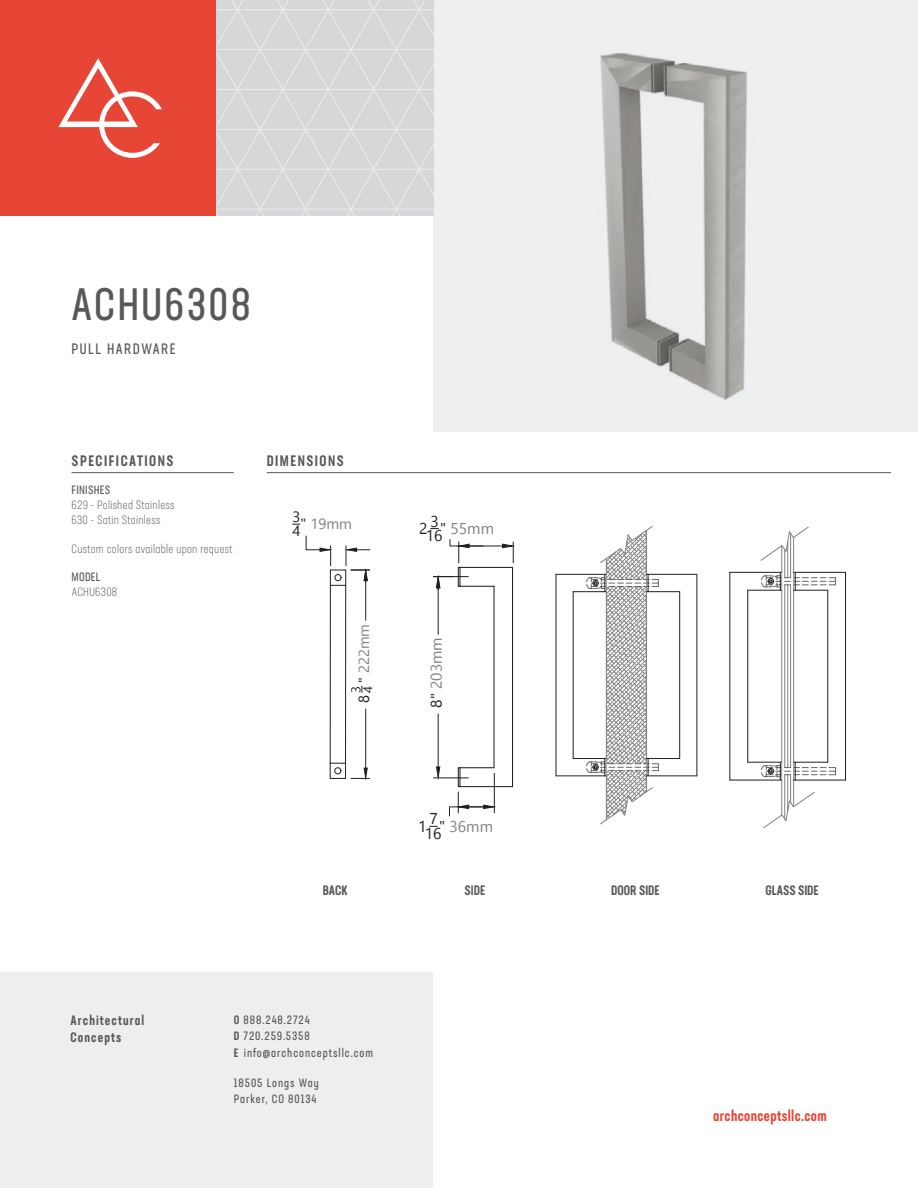
<style>
.page{position:relative;width:918px;height:1188px;background:#fff}
.page>*{position:absolute;margin:0;border:0;box-sizing:border-box;transform-origin:0 0}
.Page_Title{font:45px "Neusa Next Std Compact";letter-spacing:.05em;color:#57585a}
.t1{font:15.75px "Nirmala UI";color:#808180}
.t2{font:15.75px/14.7px "Nirmala UI";color:#231f20}
.t3{font:15.3px "Nirmala UI";color:#808180}
.t4{font:500 15px "Neusa Next Std Compact";letter-spacing:.1em;color:#57585a}
.t5{font:500 15px "Neusa Next Pro Compact";letter-spacing:.025em;color:#e74536}
.Page_Sub-Title{font:15px "Neusa Next Std Compact";letter-spacing:.1em;color:#57585a}
.t6{font:14.85px "Nirmala UI";color:#808180}
.t7{font:14.85px/14px "Nirmala UI";color:#231f20}
.t8{font:14.7px "Nirmala UI";color:#808180}
.t9{font:500 13.5px "Neusa Next Pro Compact";color:#57585a}
.t10{font:500 13.5px/16.5px "Neusa Next Std Compact";letter-spacing:.08em;color:#57585a}
.t11{font:12.9px/12.1px "Nirmala UI";color:#231f20}
.t12{font:12px/16.5px "Neusa Next Std Compact";letter-spacing:.08em;color:#57585a}
.Body_Copy_Descriptio{font:300 12px/15px "Neusa Next Std Compact";letter-spacing:.025em;color:#57585a}
.t13{font:12px "Neusa Next Std Compact";letter-spacing:.025em;color:#57585a}
.s1{color:#231f20}
.s2{font-family:"Neusa Next Pro Compact";font-weight:500}
</style>
<div class="page">
<div style="left:433px;top:0;width:485px;height:432px;background:#edeff0"></div>
<div style="left:0;top:0;width:216px;height:216px;background:#e74536"></div>
<svg style="left:58px;top:58px;width:104px;height:100px"></svg>
<div style="left:0;top:972px;width:433px;height:216px;background:#eeeeef"></div>
<hr style="left:72px;top:472px;width:162px;height:1px;background:#57585a">
<hr style="left:267px;top:472px;width:624px;height:1px;background:#57585a">
<div style="left:216px;top:0;width:217px;height:216px;background:#d6d7d8"></div>
<hr style="left:216px;top:9px;width:217px;height:1px;background:#ededed">
<hr style="left:216px;top:49px;width:217px;height:1px;background:#ededed">
<hr style="left:216px;top:89px;width:217px;height:1px;background:#ededed">
<hr style="left:216px;top:129px;width:217px;height:1px;background:#ededed">
<hr style="left:216px;top:169px;width:217px;height:1px;background:#ededed">
<hr style="left:216px;top:209px;width:217px;height:1px;background:#ededed">
<img style="left:600px;top:53px;width:147px;height:347px">
<hr style="left:330px;top:585px;width:1px;height:178px;background:#231f20">
<hr style="left:345px;top:585px;width:1px;height:178px;background:#231f20">
<hr style="left:365px;top:709px;width:1px;height:63px;background:#231f20">
<hr style="left:365px;top:576px;width:1px;height:44px;background:#231f20">
<svg style="left:330px;top:763px;width:39px;height:16px"></svg>
<svg style="left:306px;top:536px;width:64px;height:50px"></svg>
<hr style="left:573px;top:592px;width:1px;height:167px;background:#231f20">
<hr style="left:556px;top:574px;width:1px;height:202px;background:#231f20">
<hr style="left:556px;top:574px;width:49px;height:1px;background:#231f20">
<hr style="left:573px;top:591px;width:32px;height:1px;background:#231f20">
<hr style="left:573px;top:758px;width:32px;height:1px;background:#231f20">
<hr style="left:556px;top:775px;width:49px;height:1px;background:#231f20">
<svg style="left:587px;top:526px;width:111px;height:299px"></svg>
<hr style="left:747px;top:590px;width:1px;height:172px;background:#231f20">
<hr style="left:729px;top:572px;width:1px;height:208px;background:#231f20">
<hr style="left:730px;top:572px;width:50px;height:1px;background:#231f20">
<hr style="left:748px;top:590px;width:32px;height:1px;background:#231f20">
<hr style="left:748px;top:762px;width:32px;height:1px;background:#231f20">
<hr style="left:730px;top:780px;width:50px;height:1px;background:#231f20">
<svg style="left:760px;top:527px;width:86px;height:301px"></svg>
<hr style="left:493px;top:586px;width:2px;height:182px;background:#231f20">
<hr style="left:512px;top:567px;width:1px;height:220px;background:#231f20">
<hr style="left:460px;top:786px;width:53px;height:1px;background:#231f20">
<hr style="left:434px;top:778px;width:34px;height:1px;background:#231f20">
<hr style="left:438px;top:714px;width:1px;height:58px;background:#231f20">
<hr style="left:438px;top:583px;width:1px;height:51px;background:#231f20">
<svg style="left:436px;top:767px;width:4px;height:12px"></svg>
<svg style="left:433px;top:539px;width:81px;height:51px"></svg>
<svg style="left:449px;top:767px;width:46px;height:49px"></svg>
<p class="Page_Title" style="left:72px;top:277px;width:181px">ACHU6308</p>
<p class="Page_Sub-Title" style="left:72px;top:340px;width:106px">PULL HARDWARE</p>
<p class="t4" style="left:72px;top:451px;width:103px">SPECIFICATIONS</p>
<p class="t13" style="left:72px;top:483px;width:40px">FINISHES</p>
<p class="Body_Copy_Descriptio" style="left:72px;top:497px;width:104px">629 - Polished Stainless<br>630 - Satin Stainless</p>
<p class="Body_Copy_Descriptio" style="left:72px;top:541px;width:162px">Custom colors available upon request</p>
<p class="t12" style="left:72px;top:569px;width:31px">MODEL</p>
<p class="Body_Copy_Descriptio" style="left:72px;top:584px;width:47px">ACHU6308</p>
<p class="t4" style="left:267px;top:451px;width:79px">DIMENSIONS</p>
<p class="t7" style="left:292px;top:509px;width:10px">3<br>4</p>
<p class="t6" style="left:301px;top:513px;width:53px"><span class="s1">"</span> 19mm</p>
<p class="t8" style="left:353px;top:703px;width:80px;rotate:-90deg"><span class="s1">8 "</span> 222mm</p>
<p class="t11" style="left:349px;top:693px;width:9px;rotate:-90deg">3<br>4</p>
<p class="t2" style="left:426px;top:513px;width:18px">3<br>16</p>
<p class="t1" style="left:419px;top:516px;width:76px"><span class="s1">2 "</span> 55mm</p>
<p class="t3" style="left:425px;top:708px;width:72px;rotate:-90deg"><span class="s1">8"</span> 203mm</p>
<p class="t2" style="left:425px;top:811px;width:18px">7<br>16</p>
<p class="t1" style="left:418px;top:814px;width:76px"><span class="s1">1 "</span> 36mm</p>
<p class="t9" style="left:323px;top:882px;width:26px">BACK</p>
<p class="t9" style="left:465px;top:882px;width:22px">SIDE</p>
<p class="t9" style="left:611px;top:882px;width:50px">DOOR SIDE</p>
<p class="t9" style="left:766px;top:882px;width:55px">GLASS SIDE</p>
<p class="t10" style="left:70px;top:1012px;width:75px">Architectural<br>Concepts</p>
<p class="t12" style="left:234px;top:1011px;width:141px"><span class="s2">O</span> 888.248.2724<br><span class="s2">D</span> 720.259.5358<br><span class="s2">E</span> info@archconceptsllc.com</p>
<p class="t12" style="left:234px;top:1074px;width:87px">18505 Longs Way<br>Parker, CO 80134</p>
<p class="t5" style="left:713px;top:1106px;width:115px">archconceptsllc.com</p>
</div>
